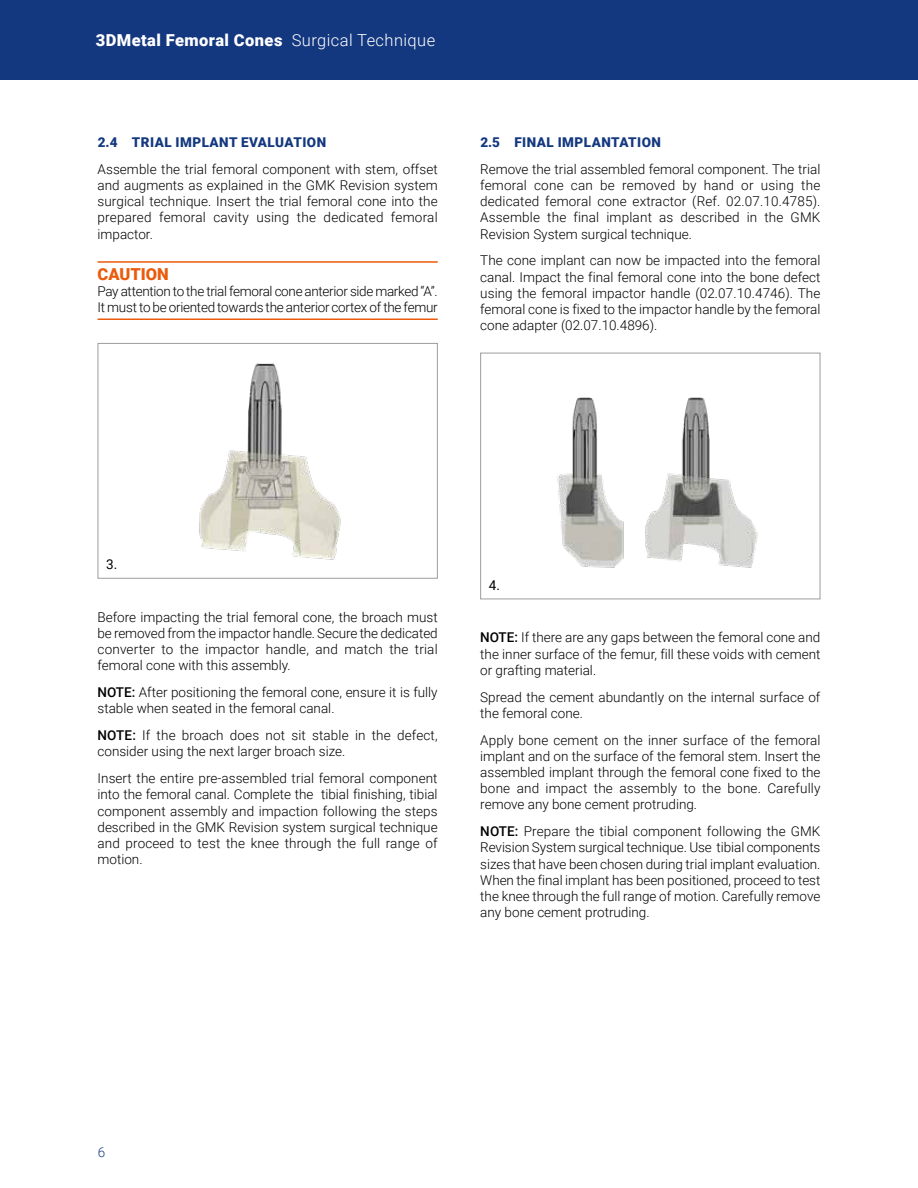
<style>
.page{position:relative;width:918px;height:1188px;background:#fff}
.page>*{position:absolute;margin:0;border:0;box-sizing:border-box;transform-origin:0 0}
.t1{font:900 16.5px "Roboto";letter-spacing:.025em;color:#fff}
.t2{font:900 16.5px "Roboto";color:#ea5b0b}
.t3{font:300 13.5px/16.2px "Roboto";color:#000;text-align:justify}
.t4{font:300 13.5px/16.2px "Roboto";letter-spacing:-.025em;color:#000}
.t5{font:900 13.5px "Roboto";letter-spacing:.035em;color:#14387f}
.t6{font:13.5px "Roboto";color:#000}
.t7{font:300 13.5px "Roboto";color:#14387f}
.s1{font-weight:300}
.s2{font-weight:500}
</style>
<div class="page">
<div style="left:0;top:0;width:918px;height:80px;background:#14387f"></div>
<hr style="left:98px;top:261px;width:340px;height:2px;background:#ea5b0b">
<hr style="left:98px;top:319px;width:340px;height:1px;background:#ea5b0b">
<img style="left:199px;top:363px;width:142px;height:197px">
<div style="left:98px;top:343px;width:340px;height:236px;border:1px solid #9d9d9c"></div>
<img style="left:557px;top:397px;width:201px;height:171px">
<div style="left:480px;top:353px;width:340px;height:246px;border:1px solid #9d9d9c"></div>
<p class="t1" style="left:96px;top:29px;width:341px">3DMetal Femoral Cones <span class="s1">Surgical Technique</span></p>
<p class="t5" style="left:98px;top:133px;width:230px">2.4 TRIAL IMPLANT EVALUATION</p>
<p class="t3" style="left:98px;top:160px;width:342px">Assemble the trial femoral component with stem, offset and augments as explained in the GMK Revision system surgical technique. Insert the trial femoral cone into the prepared femoral cavity using the dedicated femoral impactor.</p>
<p class="t2" style="left:98px;top:262px;width:73px">CAUTION</p>
<p class="t4" style="left:98px;top:283px;width:342px">Pay attention to the trial femoral cone anterior side marked “A”.<br>It must to be oriented towards the anterior cortex of the femur</p>
<p class="t5" style="left:480px;top:133px;width:182px">2.5 FINAL IMPLANTATION</p>
<p class="t3" style="left:480px;top:160px;width:342px">Remove the trial assembled femoral component. The trial femoral cone can be removed by hand or using the dedicated femoral cone extractor (Ref. 02.07.10.4785).<br>Assemble the final implant as described in the GMK Revision System surgical technique.</p>
<p class="t3" style="left:480px;top:252px;width:342px">The cone implant can now be impacted into the femoral canal. Impact the final femoral cone into the bone defect using the femoral impactor handle (02.07.10.4746). The femoral cone is fixed to the impactor handle by the femoral cone adapter (02.07.10.4896).</p>
<p class="t6" style="left:106px;top:555px;width:13px">3.</p>
<p class="t3" style="left:98px;top:608px;width:342px">Before impacting the trial femoral cone, the broach must be removed from the impactor handle. Secure the dedicated converter to the impactor handle, and match the trial femoral cone with this assembly.</p>
<p class="t3" style="left:98px;top:684px;width:342px"><span class="s2">NOTE:</span> After positioning the femoral cone, ensure it is fully stable when seated in the femoral canal.</p>
<p class="t3" style="left:98px;top:727px;width:342px"><span class="s2">NOTE:</span> If the broach does not sit stable in the defect, consider using the next larger broach size.</p>
<p class="t3" style="left:97px;top:770px;width:342px">Insert the entire pre-assembled trial femoral component into the femoral canal. Complete the tibial finishing, tibial component assembly and impaction following the steps described in the GMK Revision system surgical technique and proceed to test the knee through the full range of motion.</p>
<p class="t6" style="left:489px;top:576px;width:13px">4.</p>
<p class="t3" style="left:480px;top:629px;width:342px"><span class="s2">NOTE:</span> If there are any gaps between the femoral cone and the inner surface of the femur, fill these voids with cement or grafting material.</p>
<p class="t3" style="left:480px;top:688px;width:342px">Spread the cement abundantly on the internal surface of the femoral cone.</p>
<p class="t3" style="left:480px;top:731px;width:342px">Apply bone cement on the inner surface of the femoral implant and on the surface of the femoral stem. Insert the assembled implant through the femoral cone fixed to the bone and impact the assembly to the bone. Carefully remove any bone cement protruding.</p>
<p class="t3" style="left:480px;top:823px;width:342px"><span class="s2">NOTE:</span> Prepare the tibial component following the GMK Revision System surgical technique. Use tibial components sizes that have been chosen during trial implant evaluation.<br>When the final implant has been positioned, proceed to test the knee through the full range of motion. Carefully remove any bone cement protruding.</p>
<p class="t7" style="left:98px;top:1143px;width:9px">6</p>
</div>
